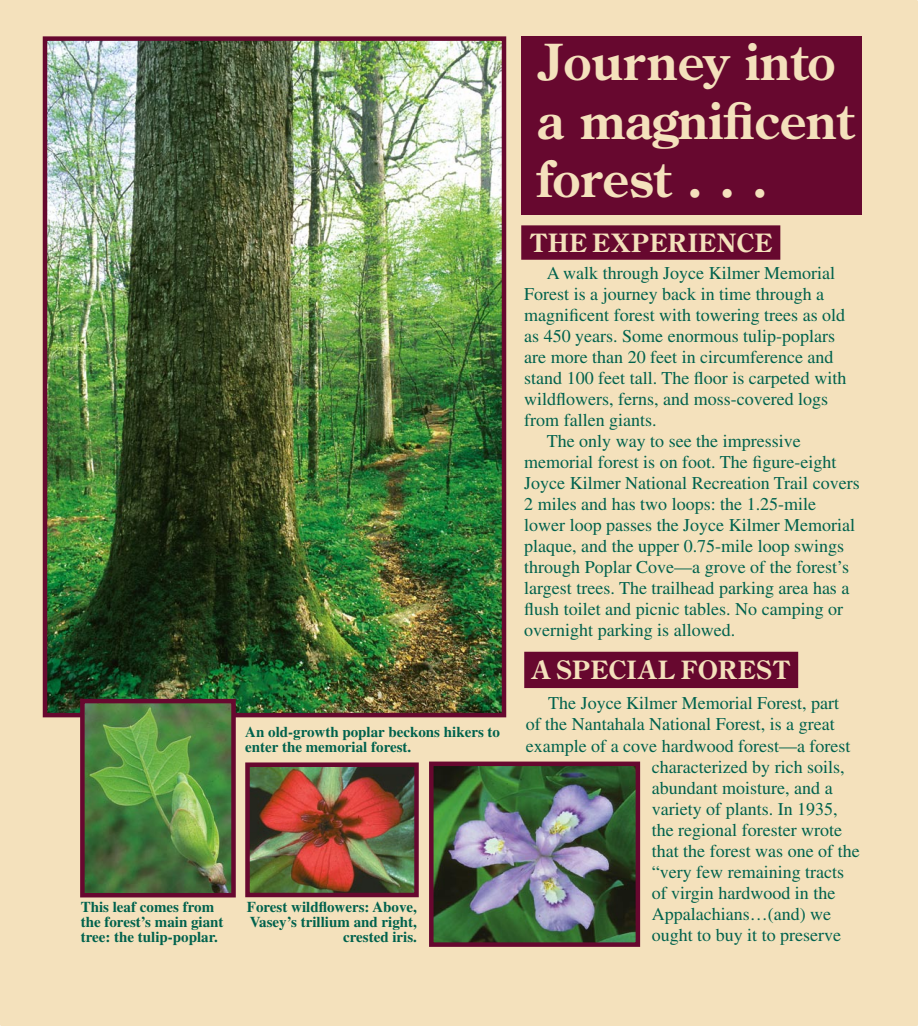
<style>
.page{position:relative;width:918px;height:1026px;background:#fff}
.page>*{position:absolute;margin:0;border:0;box-sizing:border-box;transform-origin:0 0}
.t1{font:700 49.5px "Century Old Style Std";color:#f4e1bc}
.Heading_1{font:25.5px "Century Oldstyle ICG Bold";color:#f4e1bc}
.Body_Text{font:18px/21px "Times";color:#00624d}
.Heading_1-2{font:18px/21px "Times";color:#00624d}
.t2{font:700 15px/15px "Times";color:#00624d}
</style>
<div class="page">
<img style="left:0;top:0;width:918px;height:1026px">
<div style="left:689px;top:187px;width:12px;height:12px;border:3px solid #67082f;border-radius:50%"></div>
<div style="left:721px;top:187px;width:12px;height:12px;border:3px solid #67082f;border-radius:50%"></div>
<div style="left:754px;top:187px;width:12px;height:12px;border:3px solid #67082f;border-radius:50%"></div>
<img style="left:434px;top:767px;width:201px;height:175px">
<div style="left:429px;top:762px;width:211px;height:185px;border:4px solid #67082f"></div>
<div style="left:525px;top:653px;width:272px;height:34px;background:#67082f"></div>
<div style="left:524px;top:652px;width:274px;height:36px;border:2px solid #67082f"></div>
<img style="left:85px;top:704px;width:146px;height:188px">
<div style="left:80px;top:699px;width:156px;height:198px;border:4px solid #67082f"></div>
<img style="left:250px;top:767px;width:164px;height:125px">
<div style="left:245px;top:762px;width:174px;height:135px;border:4px solid #67082f"></div>
<p class="t2" style="left:245px;top:724px;width:256px">An old-growth poplar beckons hikers to enter the memorial forest.</p>
<p class="t2" style="left:81px;top:899px;width:144px">This leaf comes from the forest’s main giant tree: the tulip-poplar.</p>
<p class="t2" style="left:247px;top:899px;width:172px;text-align:right">Forest wildflowers: Above,<br>Vasey’s trillium and right, crested iris.</p>
<p class="t1" style="left:540px;top:29px;width:297px">Journey into</p>
<p class="t1" style="left:538px;top:88px;width:317px">a magnificent</p>
<p class="t1" style="left:538px;top:146px;width:232px">forest . . .</p>
<p class="Heading_1" style="left:529px;top:226px;width:245px">THE EXPERIENCE</p>
<p class="Heading_1-2" style="left:524px;top:262px;width:324px;text-indent:22px">A walk through Joyce Kilmer Memorial Forest is a journey back in time through a magnificent forest with towering trees as old as 450 years. Some enormous tulip-poplars are more than 20 feet in circumference and stand 100 feet tall. The floor is carpeted with wildflowers, ferns, and moss-covered logs</p>
<p class="Heading_1-2" style="left:524px;top:409px;width:134px">from fallen giants.</p>
<p class="Body_Text" style="left:524px;top:430px;width:337px;text-indent:22px">The only way to see the impressive memorial forest is on foot. The figure-eight Joyce Kilmer National Recreation Trail covers 2 miles and has two loops: the 1.25-mile lower loop passes the Joyce Kilmer Memorial plaque, and the upper 0.75-mile loop swings through Poplar Cove—a grove of the forest’s largest trees. The trailhead parking area has a flush toilet and picnic tables. No camping or overnight parking is allowed.</p>
<p class="Heading_1" style="left:530px;top:653px;width:262px">A SPECIAL FOREST</p>
<p class="Body_Text" style="left:526px;top:692px;width:315px;text-align:right">The Joyce Kilmer Memorial Forest, part<br>of the Nantahala National Forest, is a great</p>
<p class="Body_Text" style="left:652px;top:736px;width:209px;text-indent:-126px">example of a cove hardwood forest—a forest characterized by rich soils, abundant moisture, and a variety of plants. In 1935, the regional forester wrote that the forest was one of the “very few remaining tracts of virgin hardwood in the<br>Appalachians…(and) we ought to buy it to preserve</p>
</div>
